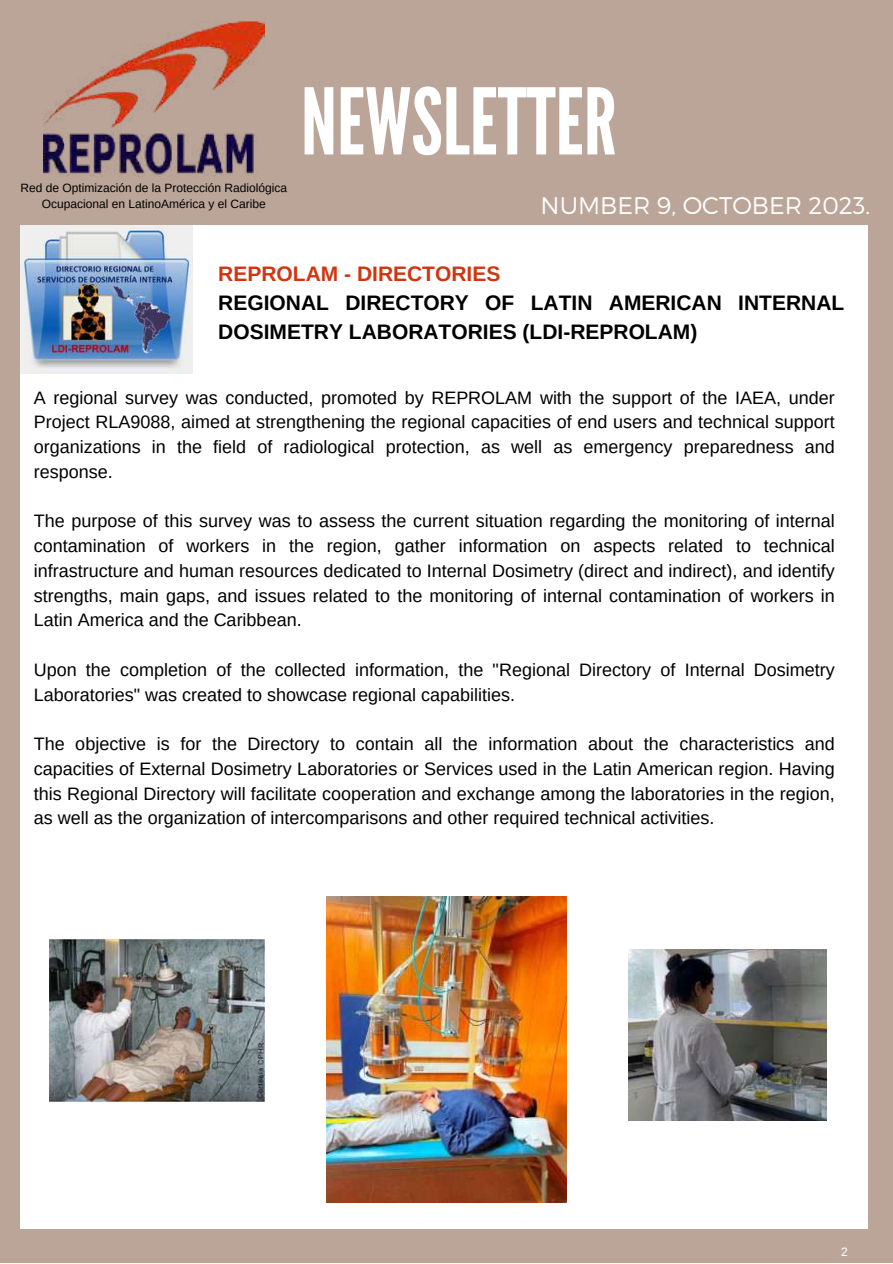
<style>
.page{position:relative;width:893px;height:1264px;background:#fff}
.page>*{position:absolute;margin:0;border:0;box-sizing:border-box;transform-origin:0 0}
.t1{font:91.5px "League Gothic";color:#fff}
.t2{font:300 24px "Montserrat";color:#fff}
.t3{font:700 21px/29.2px "Arimo";color:#000}
.t4{font:700 21px "Arimo";color:#d1350f}
.t5{font:18px/24.8px "Arimo";color:#000;text-align:justify}
.t6{font:12px/16px "Arimo";color:#000;text-align:center}
.t7{font:12px "Arimo";color:#fff}
</style>
<div class="page">
<div style="left:0;top:0;width:892px;height:1262px;background:#bba599"></div>
<img style="left:44px;top:21px;width:220px;height:155px">
<div style="left:20px;top:225px;width:848px;height:1003px;background:#fff"></div>
<img style="left:50px;top:939px;width:214px;height:162px">
<img style="left:326px;top:896px;width:240px;height:306px">
<img style="left:628px;top:949px;width:198px;height:171px">
<img style="left:20px;top:225px;width:172px;height:149px">
<p class="t6" style="left:21px;top:180px;width:268px">Red de Optimización de la Protección Radiológica<br>Ocupacional en LatinoAmérica y el Caribe</p>
<h1 class="t1" style="left:301px;top:69px;width:317px">NEWSLETTER</h1>
<h2 class="t2" style="left:540px;top:190px;width:331px">NUMBER 9, OCTOBER 2023.</h2>
<p class="t4" style="left:218px;top:261px;width:283px">REPROLAM - DIRECTORIES</p>
<p class="t3" style="left:218px;top:288px;width:627px">REGIONAL DIRECTORY OF LATIN AMERICAN INTERNAL<br>DOSIMETRY LABORATORIES (LDI-REPROLAM)</p>
<p class="t5" style="left:34px;top:385px;width:802px">A regional survey was conducted, promoted by REPROLAM with the support of the IAEA, under Project RLA9088, aimed at strengthening the regional capacities of end users and technical support organizations in the field of radiological protection, as well as emergency preparedness and response.</p>
<p class="t5" style="left:34px;top:509px;width:802px">The purpose of this survey was to assess the current situation regarding the monitoring of internal contamination of workers in the region, gather information on aspects related to technical infrastructure and human resources dedicated to Internal Dosimetry (direct and indirect), and identify strengths, main gaps, and issues related to the monitoring of internal contamination of workers in Latin America and the Caribbean.</p>
<p class="t5" style="left:34px;top:657px;width:802px">Upon the completion of the collected information, the "Regional Directory of Internal Dosimetry<br>Laboratories" was created to showcase regional capabilities.</p>
<p class="t5" style="left:34px;top:731px;width:802px">The objective is for the Directory to contain all the information about the characteristics and capacities of External Dosimetry Laboratories or Services used in the Latin American region. Having this Regional Directory will facilitate cooperation and exchange among the laboratories in the region, as well as the organization of intercomparisons and other required technical activities.</p>
<p class="t7" style="left:841px;top:1245px;width:8px">2</p>
</div>
